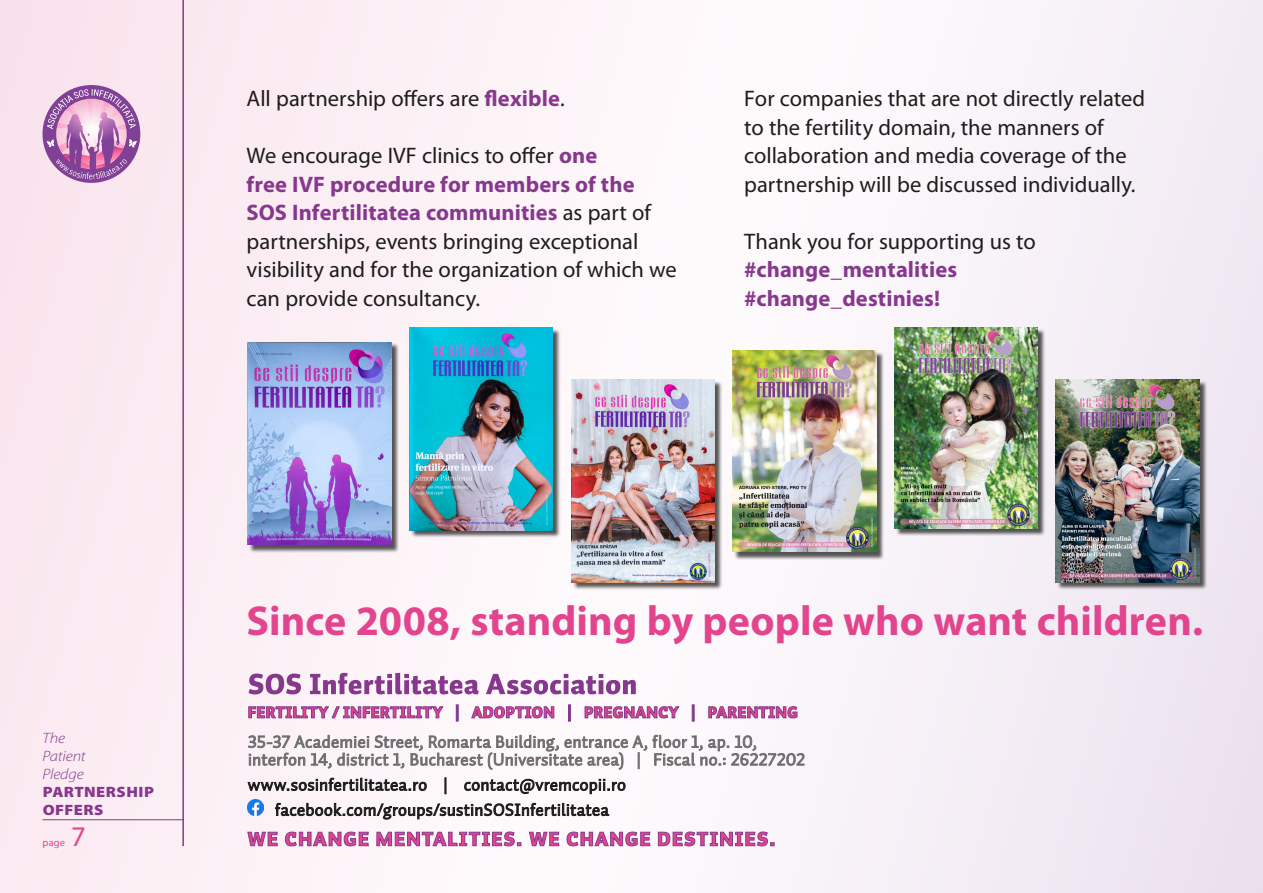
<style>
.page{position:relative;width:1263px;height:893px;background:#fff}
.page>*{position:absolute;margin:0;border:0;box-sizing:border-box;transform-origin:0 0}
.t1{font:700 42px "Myriad Pro";color:#e2458e}
.t2{font:28.5px "Myriad Pro";color:#e2458e}
.t3{font:22.5px/28.5px "Myriad Pro";color:#1d1d1b}
.t4{font:700 22.5px/28.5px "Myriad Pro";letter-spacing:.005em;color:#86388d}
.t5{font:900 15px/18px "Myriad Pro";letter-spacing:.03em;color:#86388d;scale:1.1 1}
.t6{font:italic 300 15px/18px "Myriad Pro";letter-spacing:-.005em;color:#86388d;scale:1.1 1}
.t7{font:10.5px "Myriad Pro";color:#e2458e}
.s1{font-weight:700;color:#86388d}
</style>
<div class="page">
<div style="left:0;top:0;width:1263px;height:893px;background:linear-gradient(to right,#feeff4,#f4f2f8)"></div>
<div style="left:43px;top:85px;width:97px;height:98px;background:#804096;border-radius:50%"></div>
<svg style="left:46px;top:89px;width:92px;height:90px"></svg>
<hr style="left:43px;top:819px;width:141px;height:1px;background:#86388d">
<hr style="left:182px;top:0;width:2px;height:846px;background:#86388d">
<div style="left:249px;top:343px;width:150px;height:210px;background:#1d1d1b;opacity:.75"></div>
<img style="left:248px;top:342px;width:143px;height:203px">
<div style="left:572px;top:381px;width:150px;height:209px;background:#1d1d1b;opacity:.75"></div>
<img style="left:571px;top:380px;width:143px;height:202px">
<div style="left:734px;top:352px;width:150px;height:208px;background:#1d1d1b;opacity:.75"></div>
<img style="left:733px;top:351px;width:143px;height:201px">
<div style="left:1057px;top:381px;width:150px;height:209px;background:#1d1d1b;opacity:.75"></div>
<img style="left:1056px;top:380px;width:143px;height:202px">
<div style="left:895px;top:328px;width:150px;height:208px;background:#1d1d1b;opacity:.75"></div>
<img style="left:894px;top:327px;width:143px;height:201px">
<div style="left:410px;top:328px;width:151px;height:210px;background:#1d1d1b;opacity:.75"></div>
<img style="left:409px;top:327px;width:144px;height:203px">
<svg style="left:708px;top:706px;width:89px;height:12px"></svg>
<svg style="left:692px;top:705px;width:2px;height:16px"></svg>
<svg style="left:248px;top:673px;width:431px;height:48px"></svg>
<svg style="left:247px;top:734px;width:558px;height:112px"></svg>
<p class="t3" style="left:247px;top:84px;width:320px">All partnership offers are <span class="s1">flexible</span>.</p>
<p class="t3" style="left:247px;top:141px;width:432px">We encourage IVF clinics to offer <span class="s1">one<br>free IVF procedure for members of the SOS Infertilitatea communities</span> as part of partnerships, events bringing exceptional visibility and for the organization of which we can provide consultancy.</p>
<p class="t3" style="left:744px;top:84px;width:403px">For companies that are not directly related to the fertility domain, the manners of collaboration and media coverage of the partnership will be discussed individually.</p>
<p class="t3" style="left:744px;top:226px;width:293px">Thank you for supporting us to</p>
<p class="t4" style="left:744px;top:254px;width:214px">#change_mentalities #change_destinies!</p>
<p class="t6" style="left:43px;top:729px;width:41px">The<br>Patient<br>Pledge</p>
<p class="t5" style="left:43px;top:783px;width:103px">PARTNERSHIP<br>OFFERS</p>
<p class="t7" style="left:43px;top:836px;width:24px">page</p>
<p class="t2" style="left:71px;top:819px;width:16px">7</p>
<h1 class="t1" style="left:247px;top:593px;width:958px">Since 2008, standing by people who want children.</h1>
</div>
